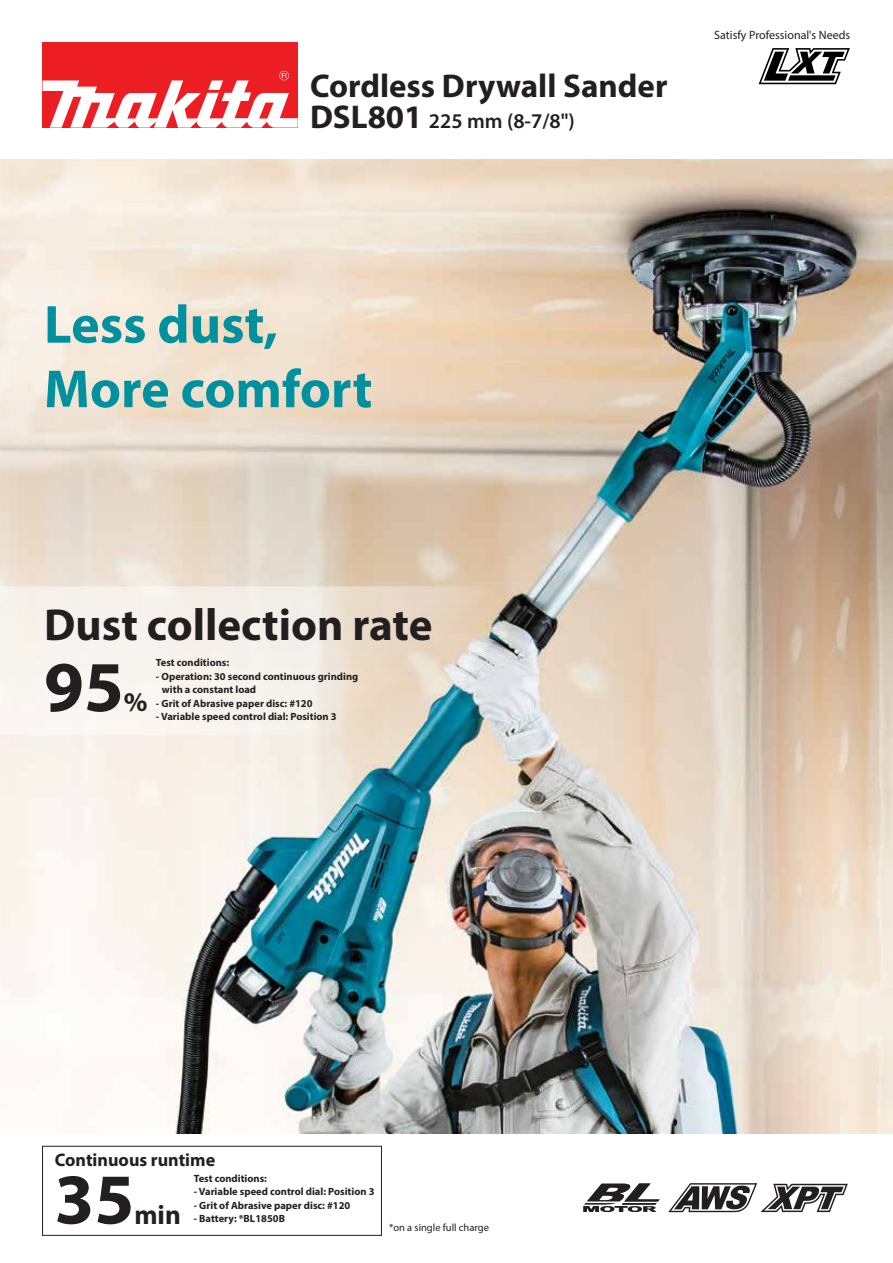
<style>
.page{position:relative;width:893px;height:1263px;background:#fff}
.page>*{position:absolute;margin:0;border:0;box-sizing:border-box;transform-origin:0 0}
.t1{font:700 72px "Myriad Pro";color:#231f20}
.t2{font:700 54px/64.5px "Myriad Pro";color:#00909e}
.t3{font:700 45px "Myriad Pro";color:#231f20}
.t4{font:700 33px "Myriad Pro";color:#231f20}
.t5{font:700 27.3px "Myriad Pro";color:#231f20}
.t6{font:700 27px "Myriad Pro";color:#231f20}
.t7{font:600 21px "Myriad Pro";color:#231f20}
.t8{font:700 18.15px "Myriad Pro";color:#231f20}
.t9{font:12px "Myriad Pro";color:#231f20}
.t10{font:700 10.5px/13.5px "Myriad Pro";color:#231f20}
.t11{font:10.5px "Myriad Pro";color:#231f20}
.s1{font-weight:700;font-size:33px}
</style>
<div class="page">
<img style="left:0;top:159px;width:893px;height:974px">
<div style="left:43px;top:43px;width:255px;height:85px;background:#ed1d24"></div>
<svg style="left:43px;top:71px;width:255px;height:57px"></svg>
<svg style="left:759px;top:48px;width:91px;height:36px"></svg>
<svg style="left:583px;top:1183px;width:77px;height:29px"></svg>
<div style="left:667px;top:1179px;width:92px;height:37px;background:linear-gradient(to right,#fff,#fff)"></div>
<div style="left:759px;top:1179px;width:91px;height:37px;background:linear-gradient(to right,#fff,#fff)"></div>
<svg style="left:668px;top:1183px;width:180px;height:29px"></svg>
<svg style="left:0;top:586px;width:510px;height:149px"></svg>
<div style="left:42px;top:1146px;width:340px;height:89px;border:1px solid #231f20"></div>
<h3 class="t4" style="left:310px;top:64px;width:359px">Cordless Drywall Sander</h3>
<h3 class="t7" style="left:310px;top:107px;width:266px"><span class="s1">DSL801</span> 225 mm (8-7/8")</h3>
<p class="t9" style="left:714px;top:27px;width:138px">Satisfy Professional's Needs</p>
<h2 class="t2" style="left:44px;top:290px;width:330px">Less dust,<br>More comfort</h2>
<h3 class="t3" style="left:44px;top:595px;width:390px">Dust collection rate</h3>
<h1 class="t1" style="left:44px;top:640px;width:81px">95</h1>
<p class="t10" style="left:156px;top:655px;width:75px">Test conditions:</p>
<p class="t10" style="left:162px;top:669px;width:198px;text-indent:-6px">- Operation: 30 second continuous grinding with a constant load</p>
<p class="t10" style="left:156px;top:696px;width:158px">- Grit of Abrasive paper disc: #120</p>
<p class="t10" style="left:156px;top:710px;width:182px">- Variable speed control dial: Position 3</p>
<h3 class="t6" style="left:124px;top:684px;width:25px">%</h3>
<h3 class="t8" style="left:55px;top:1148px;width:162px">Continuous runtime</h3>
<h1 class="t1" style="left:55px;top:1152px;width:81px">35</h1>
<h3 class="t5" style="left:134px;top:1196px;width:48px">min</h3>
<p class="t10" style="left:194px;top:1171px;width:75px">Test conditions:</p>
<p class="t10" style="left:194px;top:1185px;width:182px">- Variable speed control dial: Position 3</p>
<p class="t10" style="left:194px;top:1198px;width:158px">- Grit of Abrasive paper disc: #120</p>
<p class="t10" style="left:194px;top:1212px;width:93px">- Battery: *BL1850B</p>
<p class="t11" style="left:389px;top:1220px;width:101px">*on a single full charge</p>
</div>
